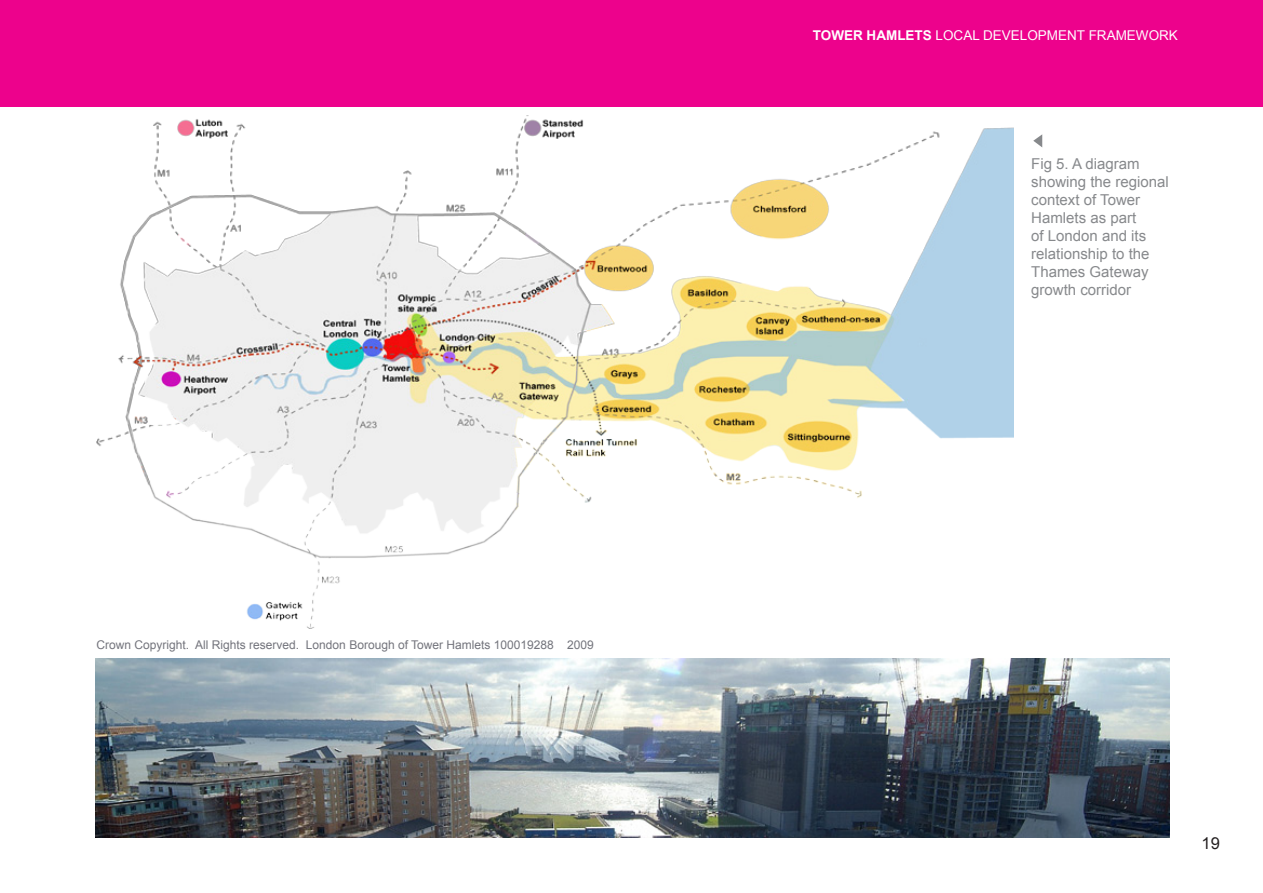
<style>
.page{position:relative;width:1263px;height:893px;background:#fff}
.page>*{position:absolute;margin:0;border:0;box-sizing:border-box;transform-origin:0 0}
.t1{font:16.5px "Arial";color:#231f20}
.t2{font:15px/18px "Arial";color:#87898c}
.t3{font:13.5px "Arial";color:#fff}
.t4{font:12px "Arial";color:#73747c}
.s1{font-weight:700}
</style>
<div class="page">
<div style="left:0;top:0;width:1263px;height:107px;background:#ed028c"></div>
<img style="left:97px;top:115px;width:916px;height:514px">
<svg style="left:1033px;top:134px;width:9px;height:13px"></svg>
<img style="left:96px;top:659px;width:1073px;height:179px">
<p class="t4" style="left:97px;top:637px;width:499px">Crown Copyright. All Rights reserved. London Borough of Tower Hamlets 100019288 2009</p>
<p class="t3" style="left:813px;top:26px;width:367px"><span class="s1">TOWER HAMLETS</span> LOCAL DEVELOPMENT FRAMEWORK</p>
<p class="t2" style="left:1031px;top:155px;width:139px">Fig 5. A diagram showing the regional context of Tower<br>Hamlets as part<br>of London and its relationship to the<br>Thames Gateway growth corridor</p>
<p class="t1" style="left:1201px;top:833px;width:20px">19</p>
</div>
